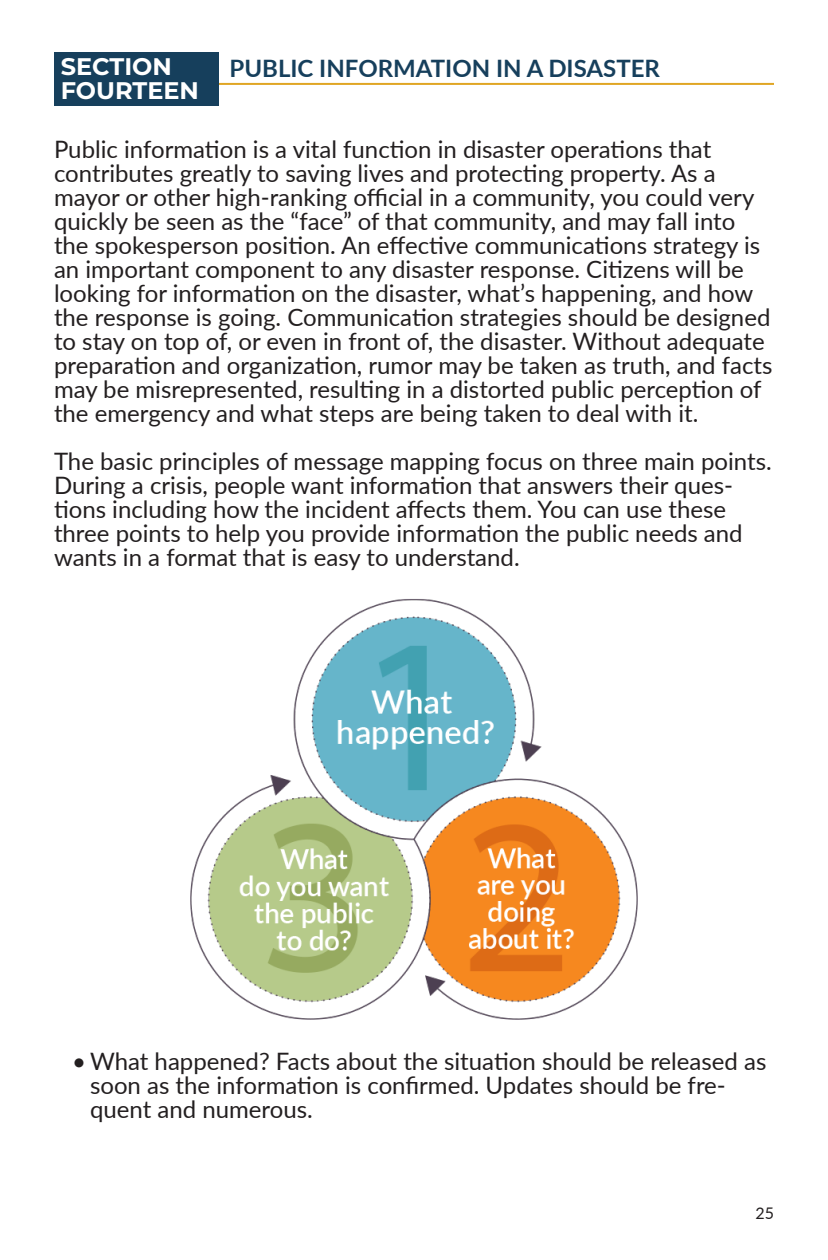
<style>
.page{position:relative;width:828px;height:1260px;background:#fff}
.page>*{position:absolute;margin:0;border:0;box-sizing:border-box;transform-origin:0 0}
.t1{font:24px/24px "Lato";color:#231f20}
.t2{font:700 24px "Lato";color:#163f5c}
.t3{font:700 24px/24px "Montserrat";color:#fff}
.t4{font:16px "Lato";color:#231f20}
</style>
<div class="page">
<hr style="left:218px;top:83px;width:556px;height:2px;background:#e0a624">
<div style="left:54px;top:52px;width:164px;height:54px;background:#163f5c"></div>
<img style="left:190px;top:599px;width:448px;height:421px">
<p class="t3" style="left:61px;top:53px;width:140px">SECTION<br>FOURTEEN</p>
<p class="t2" style="left:230px;top:51px;width:432px">PUBLIC INFORMATION IN A DISASTER</p>
<p class="t1" style="left:54px;top:137px;width:720px">Public information is a vital function in disaster operations that contributes greatly to saving lives and protecting property. As a mayor or other high-ranking official in a community, you could very quickly be seen as the “face” of that community, and may fall into the spokesperson position. An effective communications strategy is an important component to any disaster response. Citizens will be looking for information on the disaster, what’s happening, and how the response is going. Communication strategies should be designed to stay on top of, or even in front of, the disaster. Without adequate preparation and organization, rumor may be taken as truth, and facts may be misrepresented, resulting in a distorted public perception of the emergency and what steps are being taken to deal with it.</p>
<p class="t1" style="left:54px;top:449px;width:719px">The basic principles of message mapping focus on three main points.<br>During a crisis, people want information that answers their ques&shy;tions including how the incident affects them. You can use these three points to help you provide information the public needs and wants in a format that is easy to understand.</p>
<p class="t1" style="left:90px;top:1049px;width:678px;text-indent:-18px">• What happened? Facts about the situation should be released as soon as the information is confirmed. Updates should be fre&shy;quent and numerous.</p>
<p class="t4" style="left:755px;top:1202px;width:20px">25</p>
</div>
